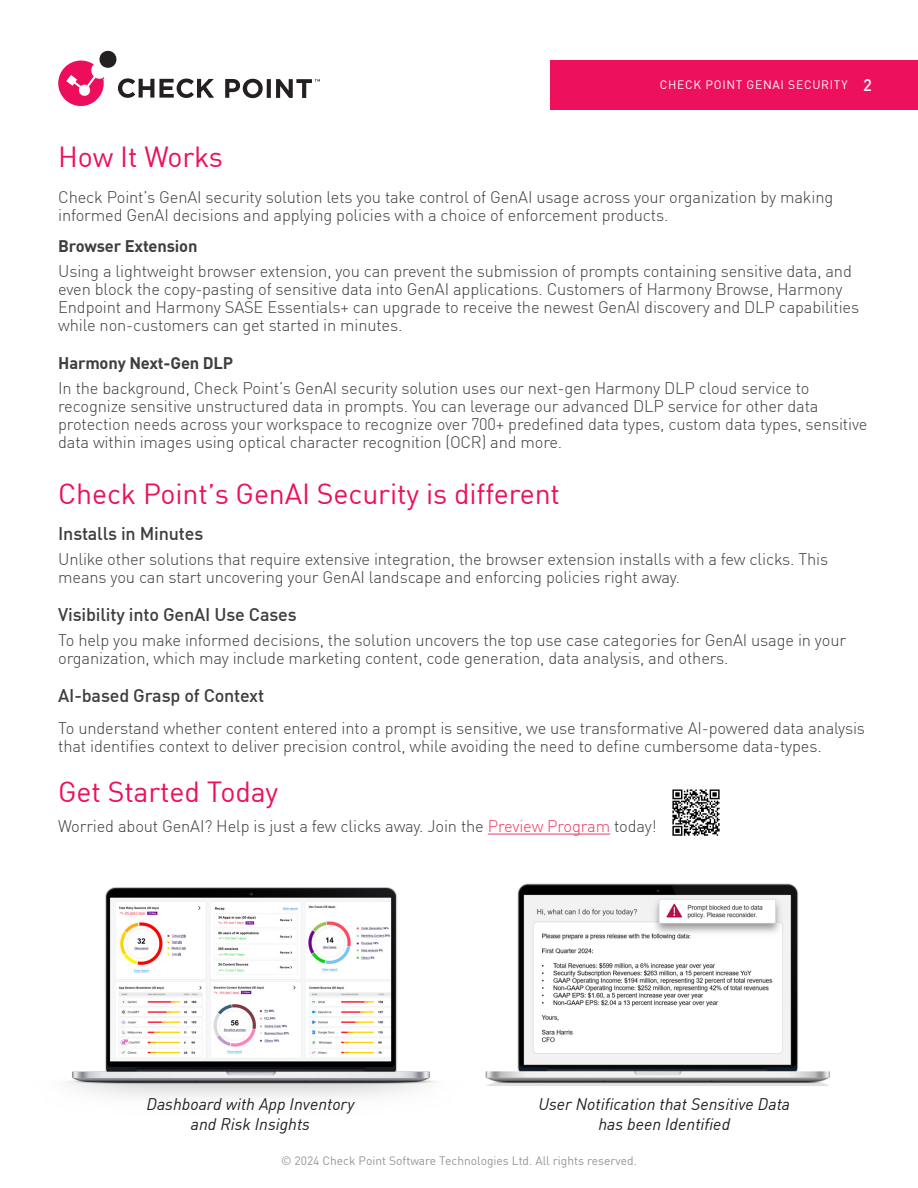
<style>
.page{position:relative;width:918px;height:1188px;background:#fff}
.page>*{position:absolute;margin:0;border:0;box-sizing:border-box;transform-origin:0 0}
.Body_Copy{font:28.5px "DIN Pro";letter-spacing:-.005em;color:#ed105c}
.Body_Copy-2{font:500 18px "DIN Pro";letter-spacing:-.01em;color:#3e3e3f}
.Body_Copy-3{font:300 16.5px/18px "DIN Pro";letter-spacing:-.01em;color:#3e3e3f}
.t1{font:italic 16.5px/19.8px "DIN Pro";color:#231f20;text-align:center}
.Body_Copy-4{font:700 16.5px "DIN Pro";letter-spacing:-.01em;color:#3e3e3f}
.t2{font:12px "DIN Pro";color:#939598}
.t3{font:12px "DIN Pro";letter-spacing:.06em;color:#fff}
.s1{font-weight:500;font-size:16.5px}
.s2{color:#ee3b68}
</style>
<div class="page">
<svg style="left:225px;top:79px;width:38px;height:19px"></svg>
<svg style="left:267px;top:79px;width:4px;height:19px"></svg>
<svg style="left:58px;top:50px;width:156px;height:56px"></svg>
<svg style="left:276px;top:79px;width:44px;height:19px"></svg>
<div style="left:550px;top:60px;width:368px;height:50px;background:#ed105c"></div>
<hr style="left:488px;top:834px;width:122px;height:1px;background:#ee3b68">
<img style="left:68px;top:888px;width:367px;height:210px">
<img style="left:485px;top:883px;width:345px;height:203px">
<img style="left:672px;top:789px;width:48px;height:47px">
<p class="t3" style="left:660px;top:76px;width:214px">CHECK POINT GENAI SECURITY <span class="s1">2</span></p>
<p class="Body_Copy" style="left:58px;top:135px;width:166px">How It Works</p>
<p class="Body_Copy-3" style="left:58px;top:187px;width:777px">Check Point’s GenAI security solution lets you take control of GenAI usage across your organization by making informed GenAI decisions and applying policies with a choice of enforcement products.</p>
<p class="Body_Copy-4" style="left:58px;top:233px;width:141px">Browser Extension</p>
<p class="Body_Copy-3" style="left:58px;top:261px;width:802px">Using a lightweight browser extension, you can prevent the submission of prompts containing sensitive data, and even block the copy-pasting of sensitive data into GenAI applications. Customers of Harmony Browse, Harmony Endpoint and Harmony SASE Essentials+ can upgrade to receive the newest GenAI discovery and DLP capabilities while non-customers can get started in minutes.</p>
<p class="Body_Copy-4" style="left:58px;top:350px;width:177px">Harmony Next-Gen DLP</p>
<p class="Body_Copy-3" style="left:58px;top:378px;width:811px">In the background, Check Point’s GenAI security solution uses our next-gen Harmony DLP cloud service to recognize sensitive unstructured data in prompts. You can leverage our advanced DLP service for other data protection needs across your workspace to recognize over 700+ predefined data types, custom data types, sensitive data within images using optical character recognition (OCR) and more.</p>
<p class="Body_Copy" style="left:58px;top:472px;width:503px">Check Point’s GenAI Security is different</p>
<p class="Body_Copy-2" style="left:58px;top:520px;width:147px">Installs in Minutes</p>
<p class="Body_Copy-3" style="left:58px;top:549px;width:772px">Unlike other solutions that require extensive integration, the browser extension installs with a few clicks. This means you can start uncovering your GenAI landscape and enforcing policies right away.</p>
<p class="Body_Copy-2" style="left:58px;top:601px;width:240px">Visibility into GenAI Use Cases</p>
<p class="Body_Copy-3" style="left:58px;top:630px;width:789px">To help you make informed decisions, the solution uncovers the top use case categories for GenAI usage in your organization, which may include marketing content, code generation, data analysis, and others.</p>
<p class="Body_Copy-2" style="left:58px;top:682px;width:208px">AI-based Grasp of Context</p>
<p class="Body_Copy-3" style="left:58px;top:718px;width:808px">To understand whether content entered into a prompt is sensitive, we use transformative AI-powered data analysis that identifies context to deliver precision control, while avoiding the need to define cumbersome data-types.</p>
<p class="Body_Copy" style="left:58px;top:770px;width:221px">Get Started Today</p>
<p class="Body_Copy-3" style="left:58px;top:816px;width:600px">Worried about GenAI? Help is just a few clicks away. Join the <span class="s2">Preview Program</span> today!</p>
<p class="t1" style="left:147px;top:1093px;width:209px">Dashboard with App Inventory and Risk Insights</p>
<p class="t1" style="left:538px;top:1093px;width:253px">User Notification that Sensitive Data has been Identified</p>
<p class="t2" style="left:281px;top:1151px;width:357px">© 2024 Check Point Software Technologies Ltd. All rights reserved.</p>
</div>
